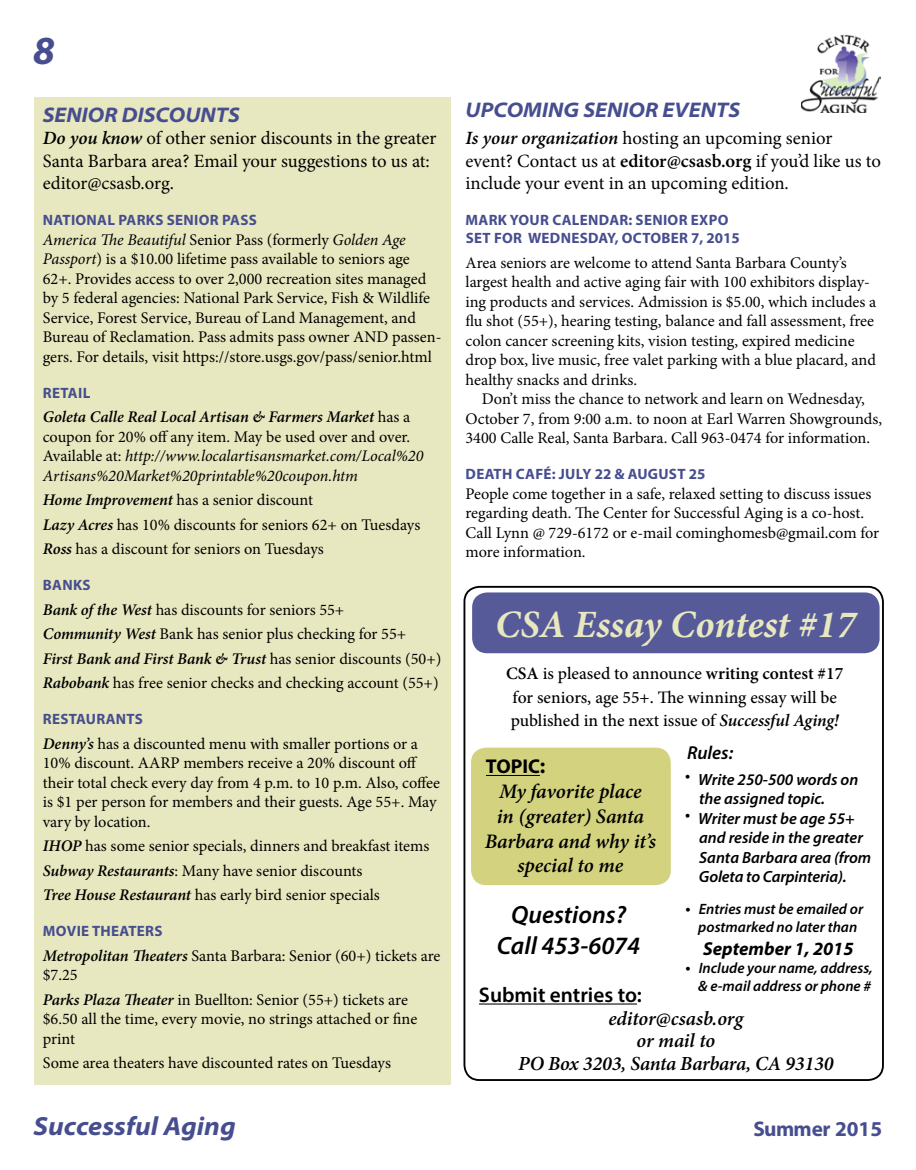
<style>
.page{position:relative;width:916px;height:1170px;background:#fff}
.page>*{position:absolute;margin:0;border:0;box-sizing:border-box;transform-origin:0 0}
.t1{font:italic 700 40px "Myriad Pro";color:#474e8f}
.t2{font:italic 700 38.75px "Minion Pro";color:#e8e8c0}
.t3{font:italic 700 semi-expanded 26.25px "Myriad Pro";color:#474e8f}
.t4{font:italic 600 25px/31.2px "Myriad Pro";color:#000;text-align:center}
.t5{font:italic 700 semi-expanded 21.25px "Myriad Pro";color:#474e8f}
.t6{font:600 21.25px "Myriad Pro";color:#000}
.t7{font:700 21.25px "Myriad Pro";letter-spacing:-.01em;color:#474e8f}
.t8{font:italic 600 20.62px/24.8px "Minion Pro";letter-spacing:-.005em;color:#000;text-align:center}
.t9{font:italic 600 20px/22.5px "Minion Pro";letter-spacing:-.01em;color:#000;text-align:center}
.t10{font:700 20px "Myriad Pro";color:#000}
.t11{font:18.75px/22.5px "Minion Pro";color:#000}
.t12{font:italic 700 18.75px "Myriad Pro";color:#000}
.t13{font:italic 600 18.75px "Myriad Pro";color:#000}
.t14{font:500 17.5px/23.8px "Minion Pro";color:#000}
.t15{font:16.25px/19.5px "Minion Pro";color:#000}
.t16{font:italic 16.25px/19.5px "Minion Pro";letter-spacing:-.005em;color:#000}
.t17{font:italic 600 16.25px/19.5px "Myriad Pro";color:#000}
.t18{font:700 15px "Myriad Pro";letter-spacing:.02em;color:#474e8f}
.t19{font:italic 600 15px/18px "Myriad Pro";color:#000;text-align:center}
.s1{font-weight:600;font-style:italic}
.s2{font-style:italic}
.s3{font-weight:600}
.s4{font-style:normal}
.s5{font-size:21.25px}
.s6{font-size:16.25px}
</style>
<div class="page">
<div style="left:34px;top:97px;width:416px;height:988px;background:#e8e8c0"></div>
<img style="left:801px;top:35px;width:79px;height:77px">
<div style="left:472px;top:592px;width:407px;height:61px;background:#555997;border-radius:15px"></div>
<hr style="left:479px;top:1004px;width:158px;height:1px;background:#000">
<div style="left:471px;top:748px;width:199px;height:137px;background:#d3d27f;border-radius:15px"></div>
<hr style="left:486px;top:775px;width:54px;height:1px;background:#000">
<div style="left:463px;top:586px;width:420px;height:495px;border:2px solid #000;border-radius:15px"></div>
<h1 class="t1" style="left:33px;top:25px;width:23px">8</h1>
<h3 class="t5" style="left:43px;top:101px;width:199px">SENIOR DISCOUNTS</h3>
<p class="t11" style="left:43px;top:127px;width:395px"><span class="s1">Do you know</span> of other senior discounts in the greater<br>Santa Barbara area? Email your suggestions to us at: editor@csasb.org.</p>
<p class="t18" style="left:43px;top:210px;width:44px">NATIONAL</p>
<p class="t18" style="left:118px;top:210px;width:19px">PARKS</p>
<p class="t18" style="left:167px;top:210px;width:73px">SEN IOR PASS</p>
<p class="t15" style="left:43px;top:230px;width:400px"><span class="s2">America The Beautiful</span> Senior Pass (formerly <span class="s2">Golden Age Passport</span>) is a $10.00 lifetime pass available to seniors age 62+. Provides access to over 2,000 recreation sites managed by 5 federal agencies: National Park Service, Fish &amp; Wildlife Service, Forest Service, Bureau of Land Management, and Bureau of Reclamation. Pass admits pass owner AND passen&shy;gers. For details, visit https://store.usgs.gov/pass/senior.html</p>
<p class="t18" style="left:43px;top:383px;width:49px">RETAIL</p>
<p class="t16" style="left:43px;top:407px;width:382px"><span class="s3">Goleta Calle Real Local Artisan &amp; Farmers Market</span> <span class="s4">has a coupon for 20% off any item. May be used over and over.<br>Available at:</span> http://www.localartisansmarket.com/Local%20<br>Artisans%20Market%20printable%20coupon.htm</p>
<p class="t15" style="left:43px;top:488px;width:379px;line-height:24.5px"><span class="s1">Home Improvement</span> has a senior discount<br><span class="s1">Lazy Acres</span> has 10% discounts for seniors 62+ on Tuesdays<br><span class="s1">Ross</span> has a discount for seniors on Tuesdays</p>
<p class="t18" style="left:43px;top:575px;width:49px">BANKS</p>
<p class="t15" style="left:43px;top:597px;width:400px;line-height:24.5px"><span class="s1">Bank of the West</span> has discounts for seniors 55+<br><span class="s1">Community West</span> Bank has senior plus checking for 55+<br><span class="s1">First Bank and First Bank &amp; Trust</span> has senior discounts (50+)<br><span class="s1">Rabobank</span> has free senior checks and checking account (55+)</p>
<p class="t18" style="left:43px;top:709px;width:102px">RESTAURANTS</p>
<p class="t15" style="left:43px;top:734px;width:399px"><span class="s1">Denny’s</span> has a discounted menu with smaller portions or a 10% discount. AARP members receive a 20% discount off their total check every day from 4 p.m. to 10 p.m. Also, coffee is $1 per person for members and their guests. Age 55+. May vary by location.</p>
<p class="t15" style="left:43px;top:834px;width:388px;line-height:24.5px"><span class="s1">IHOP</span> has some senior specials, dinners and breakfast items<br><span class="s1">Subway Restaurants</span>: Many have senior discounts<br><span class="s1">Tree House Restaurant</span> has early bird senior specials</p>
<p class="t18" style="left:43px;top:921px;width:121px">MOVIE THEATERS</p>
<p class="t15" style="left:43px;top:946px;width:399px"><span class="s1">Metropolitan Theaters</span> Santa Barbara: Senior (60+) tickets are $7.25</p>
<p class="t15" style="left:43px;top:990px;width:376px"><span class="s1">Parks Plaza Theater</span> in Buellton: Senior (55+) tickets are $6.50 all the time, every movie, no strings attached or fine print</p>
<p class="t15" style="left:43px;top:1053px;width:349px">Some area theaters have discounted rates on Tuesdays</p>
<h3 class="t5" style="left:465px;top:96px;width:276px">UPCOMING SENIOR EVENTS</h3>
<p class="t11" style="left:465px;top:127px;width:417px"><span class="s1">Is your organization</span> hosting an upcoming senior event? Contact us at <span class="s3">editor@csasb.org</span> if you’d like us to include your event in an upcoming edition.</p>
<p class="t18" style="left:465px;top:210px;width:24px">MARK</p>
<p class="t18" style="left:510px;top:210px;width:11px">YOUR</p>
<p class="t18" style="left:552px;top:210px;width:20px">CALENDAR</p>
<p class="t18" style="left:628px;top:210px;width:91px">: SEN IOR EXPO</p>
<p class="t18" style="left:465px;top:228px;width:87px">SET FOR WEDNESDAY</p>
<p class="t18" style="left:614px;top:228px;width:29px">, OCTOBER</p>
<p class="t18" style="left:691px;top:228px;width:50px">7, 2015</p>
<p class="t15" style="left:465px;top:253px;width:412px">Area seniors are welcome to attend Santa Barbara County’s largest health and active aging fair with 100 exhibitors display&shy;ing products and services. Admission is $5.00, which includes a flu shot (55+), hearing testing, balance and fall assessment, free colon cancer screening kits, vision testing, expired medicine drop box, live music, free valet parking with a blue placard, and healthy snacks and drinks.</p>
<p class="t15" style="left:465px;top:389px;width:418px;text-indent:16px">Don’t miss the chance to network and learn on Wednesday,<br>October 7, from 9:00 a.m. to noon at Earl Warren Showgrounds,<br>3400 Calle Real, Santa Barbara. Call 963-0474 for information.</p>
<p class="t18" style="left:465px;top:464px;width:21px">DEATH</p>
<p class="t18" style="left:515px;top:464px;width:59px">CAFÉ: JULY</p>
<p class="t18" style="left:594px;top:464px;width:54px">22 &amp; AUGUST</p>
<p class="t18" style="left:688px;top:464px;width:18px">25</p>
<p class="t15" style="left:465px;top:484px;width:415px">People come together in a safe, relaxed setting to discuss issues regarding death. The Center for Successful Aging is a co-host.<br>Call Lynn @ 729-6172 or e-mail cominghomesb@gmail.com for more information.</p>
<h2 class="t2" style="left:495px;top:597px;width:362px">CSA Essay Contest #17</h2>
<p class="t14" style="left:506px;top:661px;width:339px"><span class="s3">CSA</span> is pleased to announce <span class="s3">writing contest #17 </span>for seniors, age 55+. The winning essay will be published in the next issue of <span class="s1">Successful Aging!</span></p>
<p class="t10" style="left:486px;top:754px;width:61px">TOPIC<span class="s5">:</span></p>
<p class="t8" style="left:484px;top:779px;width:173px">My favorite place<br>in (greater) Santa<br>Barbara and why it’s special to me</p>
<h3 class="t4" style="left:497px;top:898px;width:145px">Questions?<br>Call 453-6074</h3>
<h3 class="t6" style="left:479px;top:981px;width:164px">Submit entries to:</h3>
<p class="t13" style="left:687px;top:741px;width:48px">Rules:</p>
<p class="t17" style="left:699px;top:769px;width:161px;text-indent:-14px">• Write 250-500 words on the assigned topic.</p>
<p class="t17" style="left:698px;top:808px;width:174px;text-indent:-14px">• Writer must be age 55+ and reside in the greater<br>Santa Barbara area (from<br>Goleta to Carpinteria).</p>
<p class="t19" style="left:685px;top:900px;width:179px"><span class="s6">•</span> Entries must be emailed or postmarked no later than</p>
<p class="t12" style="left:703px;top:936px;width:152px">September 1, 2015</p>
<p class="t19" style="left:685px;top:958px;width:189px;text-align:right"><span class="s6">•</span> Include your name, address, &amp; e-mail address or phone #</p>
<p class="t9" style="left:518px;top:1007px;width:316px">editor@csasb.org<br>or mail to<br>PO Box 3203, Santa Barbara, CA 93130</p>
<h3 class="t3" style="left:34px;top:1109px;width:204px">Successful Aging</h3>
<h3 class="t7" style="left:753px;top:1115px;width:130px">SUMMER 2015</h3>
</div>
